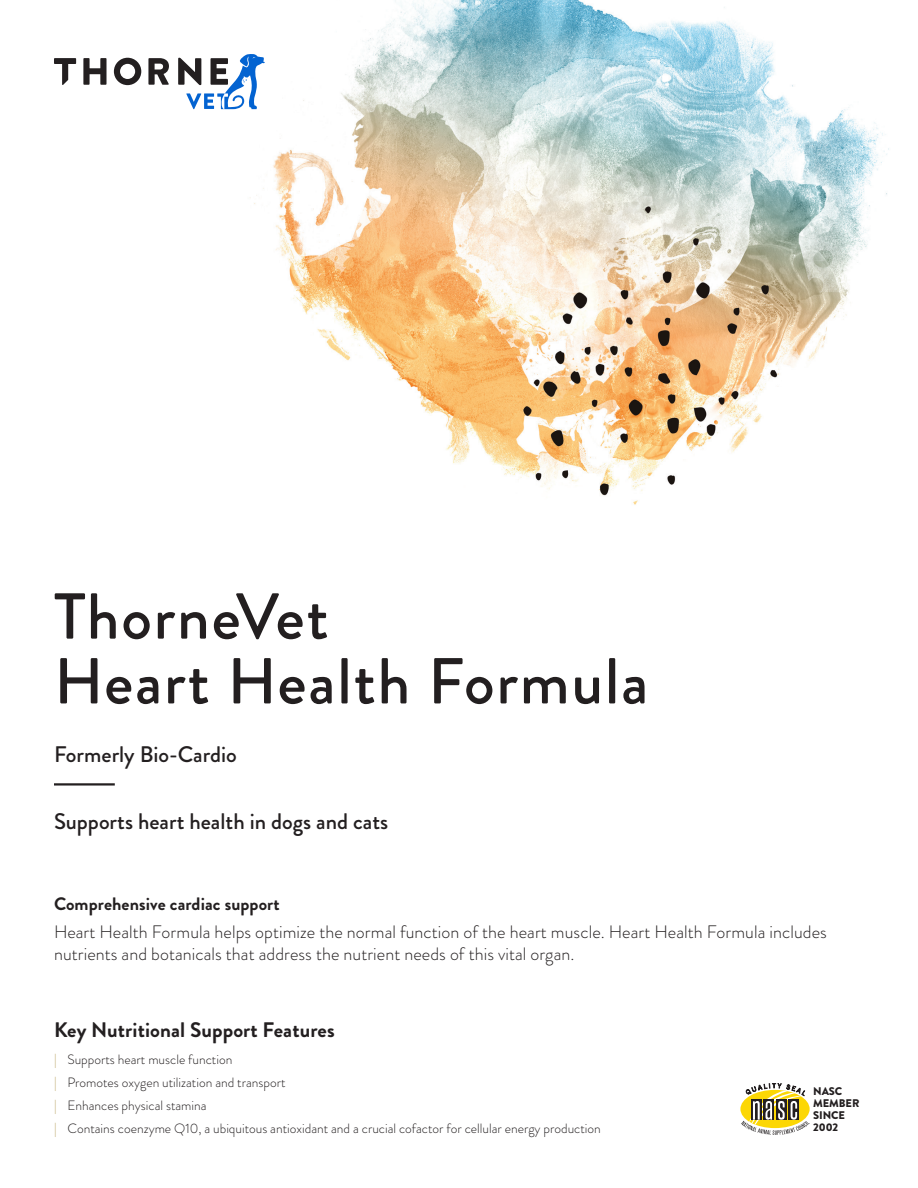
<style>
.page{position:relative;width:918px;height:1188px;background:#fff}
.page>*{position:absolute;margin:0;border:0;box-sizing:border-box;transform-origin:0 0}
.Title_-_Product_name{font:500 64.8px "Brandon Grotesque";letter-spacing:.025em;color:#231f20}
.Paragraph{font:500 22.5px "Brandon Grotesque";color:#231f20}
.Paragraph_Header{font:700 21px "Brandon Grotesque";letter-spacing:.005em;color:#231f20}
.Paragraph_Header-2{font:300 18px/21.6px "Brandon Grotesque";letter-spacing:.005em;color:#231f20}
.Paragraph_Header-3{font:700 18px "Brandon Grotesque";letter-spacing:.005em;color:#231f20}
.t1{font:300 13.5px "Brandon Grotesque";color:#231f20}
.Manufactured_For__-_6pt{font:900 11.1px "Brandon Grotesque";letter-spacing:-.01em;color:#231f20}
.s1{color:#b49b57}
</style>
<div class="page">
<img style="left:230px;top:0;width:659px;height:505px">
<svg style="left:54px;top:58px;width:22px;height:27px"></svg>
<svg style="left:83px;top:58px;width:24px;height:27px"></svg>
<svg style="left:114px;top:58px;width:27px;height:27px"></svg>
<svg style="left:148px;top:58px;width:21px;height:27px"></svg>
<svg style="left:178px;top:54px;width:87px;height:55px"></svg>
<svg style="left:741px;top:1083px;width:69px;height:52px"></svg>
<hr style="left:54px;top:783px;width:61px;height:3px;background:#231f20">
<p class="Title_-_Product_name" style="left:54px;top:572px;width:276px">ThorneVet</p>
<p class="Title_-_Product_name" style="left:54px;top:636px;width:596px">Heart Health Formula</p>
<p class="Paragraph" style="left:54px;top:739px;width:184px">Formerly Bio-Cardio</p>
<p class="Paragraph" style="left:54px;top:806px;width:336px">Supports heart health in dogs and cats</p>
<p class="Paragraph_Header-3" style="left:54px;top:891px;width:227px">Comprehensive cardiac support</p>
<p class="Paragraph_Header-2" style="left:54px;top:922px;width:774px">Heart Health Formula helps optimize the normal function of the heart muscle. Heart Health Formula includes nutrients and botanicals that address the nutrient needs of this vital organ.</p>
<p class="Paragraph_Header" style="left:54px;top:1015px;width:282px">Key Nutritional Support Features</p>
<p class="t1" style="left:54px;top:1050px;width:180px"><span class="s1">|</span> Supports heart muscle function</p>
<p class="t1" style="left:54px;top:1073px;width:233px"><span class="s1">|</span> Promotes oxygen utilization and transport</p>
<p class="t1" style="left:54px;top:1096px;width:154px"><span class="s1">|</span> Enhances physical stamina</p>
<p class="t1" style="left:54px;top:1120px;width:548px"><span class="s1">|</span> Contains coenzyme Q10, a ubiquitous antioxidant and a crucial cofactor for cellular energy production</p>
<p class="Manufactured_For__-_6pt" style="left:813px;top:1083px;width:31px">NASC</p>
<p class="Manufactured_For__-_6pt" style="left:813px;top:1095px;width:48px">MEMBER</p>
<p class="Manufactured_For__-_6pt" style="left:813px;top:1107px;width:33px">SINCE</p>
<p class="Manufactured_For__-_6pt" style="left:813px;top:1119px;width:26px">2002</p>
</div>
